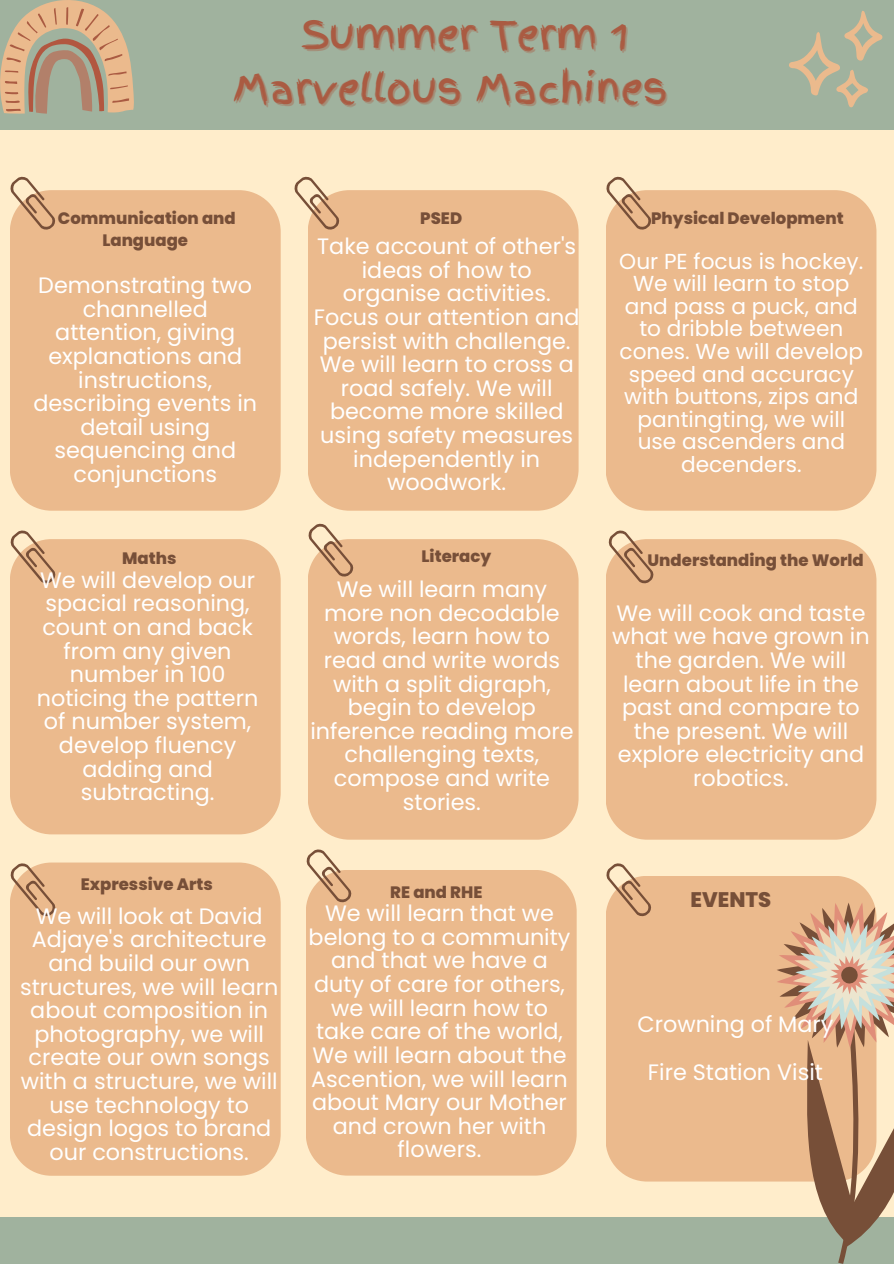
<style>
.page{position:relative;width:894px;height:1264px;background:#fff}
.page>*{position:absolute;margin:0;border:0;box-sizing:border-box;transform-origin:0 0}
.t1{font:39px "Finger Paint";color:#aa5b42}
.t2{font:22.35px/23.7px "Poppins";color:#fff;text-align:center}
.t3{font:21.6px/22.5px "Poppins";color:#fff;text-align:center}
.t4{font:800 21px "Poppins";color:#774f38}
.t5{font:800 16.5px/22.5px "Poppins";color:#774f38;text-align:center}
</style>
<div class="page">
<div style="left:0;top:0;width:893px;height:1263px;background:#ffedcb"></div>
<div style="left:0;top:0;width:893px;height:130px;background:#a0b29e"></div>
<svg style="left:0;top:0;width:134px;height:114px"></svg>
<div style="left:0;top:1217px;width:893px;height:46px;background:#a0b29e"></div>
<div style="left:606px;top:876px;width:249px;height:305px;background:#ebba8d"></div>
<svg style="left:755px;top:881px;width:138px;height:382px"></svg>
<svg style="left:789px;top:11px;width:92px;height:96px"></svg>
<div style="left:10px;top:190px;width:270px;height:320px;background:#ebba8d"></div>
<svg style="left:10px;top:176px;width:46px;height:54px"></svg>
<div style="left:308px;top:190px;width:270px;height:320px;background:#ebba8d"></div>
<div style="left:606px;top:190px;width:270px;height:320px;background:#ebba8d"></div>
<div style="left:10px;top:539px;width:270px;height:295px;background:#ebba8d"></div>
<div style="left:308px;top:539px;width:270px;height:300px;background:#ebba8d"></div>
<div style="left:606px;top:539px;width:270px;height:300px;background:#ebba8d"></div>
<div style="left:306px;top:870px;width:270px;height:305px;background:#ebba8d"></div>
<div style="left:10px;top:862px;width:270px;height:313px;background:#ebba8d"></div>
<svg style="left:294px;top:176px;width:46px;height:54px"></svg>
<svg style="left:606px;top:176px;width:45px;height:54px"></svg>
<svg style="left:10px;top:530px;width:46px;height:53px"></svg>
<svg style="left:308px;top:523px;width:46px;height:54px"></svg>
<svg style="left:607px;top:530px;width:47px;height:53px"></svg>
<svg style="left:10px;top:862px;width:46px;height:54px;background:#d9ae86"></svg>
<svg style="left:306px;top:849px;width:46px;height:53px"></svg>
<svg style="left:606px;top:863px;width:45px;height:53px"></svg>
<h1 class="t1" style="left:301px;top:7px;width:328px">Summer Term 1</h1>
<p class="t1" style="left:233px;top:61px;width:436px">Marvellous Machines</p>
<p class="t5" style="left:58px;top:206px;width:179px">Communication and<br>Language</p>
<p class="t2" style="left:33px;top:273px;width:225px">Demonstrating two channelled attention, giving explanations and instructions, describing events in detail using sequencing and conjunctions</p>
<p class="t5" style="left:420px;top:206px;width:43px">PSED</p>
<p class="t2" style="left:314px;top:234px;width:267px">Take account of other's ideas of how to organise activities.<br>Focus our attention and persist with challenge.<br>We will learn to cross a road safely. We will become more skilled using safety measures independently in woodwork.</p>
<h3 class="t5" style="left:651px;top:206px;width:194px">Physical Development</h3>
<p class="t3" style="left:619px;top:250px;width:245px">Our PE focus is hockey.<br>We will learn to stop and pass a puck, and to dribble between cones. We will develop speed and accuracy with buttons, zips and pantingting, we will use ascenders and decenders.</p>
<h4 class="t5" style="left:122px;top:547px;width:56px">Maths</h4>
<h3 class="t5" style="left:421px;top:545px;width:71px">Literacy</h3>
<p class="t5" style="left:647px;top:549px;width:218px">Understanding the World</p>
<p class="t2" style="left:37px;top:568px;width:223px">We will develop our spacial reasoning, count on and back from any given number in 100 noticing the pattern of number system, develop fluency adding and subtracting.</p>
<h3 class="t2" style="left:310px;top:577px;width:264px">We will learn many more non decodable words, learn how to read and write words with a split digraph, begin to develop inference reading more challenging texts, compose and write stories.</h3>
<p class="t2" style="left:612px;top:601px;width:259px">We will cook and taste what we have grown in the garden. We will learn about life in the past and compare to the present. We will explore electricity and robotics.</p>
<h3 class="t5" style="left:81px;top:873px;width:134px">Expressive Arts</h3>
<p class="t2" style="left:20px;top:904px;width:260px">We will look at David<br>Adjaye's architecture and build our own structures, we will learn about composition in photography, we will create our own songs with a structure, we will use technology to design logos to brand our constructions.</p>
<p class="t5" style="left:390px;top:880px;width:94px">RE and RHE</p>
<p class="t2" style="left:308px;top:901px;width:263px">We will learn that we belong to a community and that we have a duty of care for others, we will learn how to take care of the world,<br>We will learn about the<br>Ascention, we will learn about Mary our Mother and crown her with flowers.</p>
<h3 class="t4" style="left:690px;top:885px;width:82px">EVENTS</h3>
<h3 class="t2" style="left:637px;top:1012px;width:197px">Crowning of Mary</h3>
<p class="t2" style="left:647px;top:1060px;width:176px">Fire Station Visit</p>
</div>
